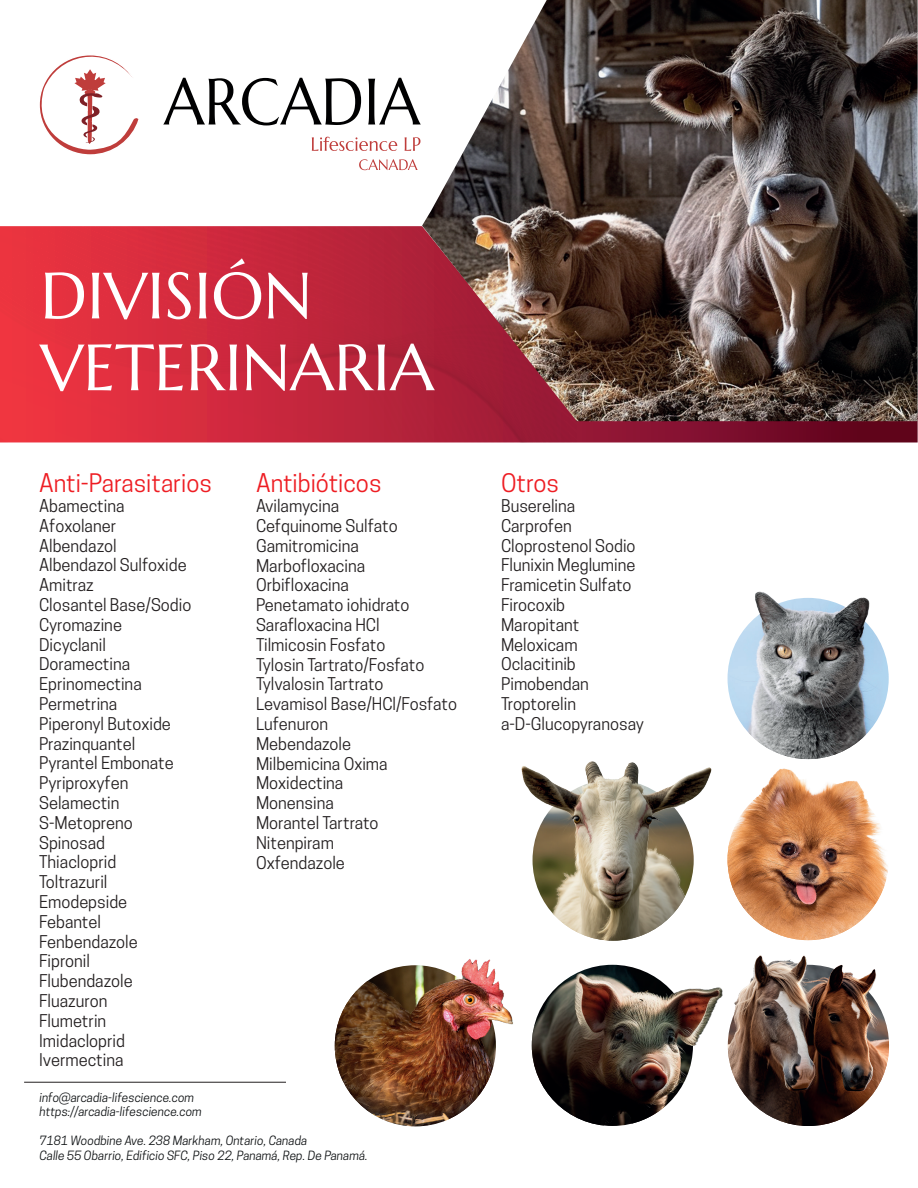
<style>
.page{position:relative;width:918px;height:1188px;background:#fff}
.page>*{position:absolute;margin:0;border:0;box-sizing:border-box;transform-origin:0 0}
.t1{font:65.1px/71.8px "Marcellus";color:#fff}
.t2{font:24px "Cooper Hewitt";color:#ee1d23}
.t3{font:16.5px/19.8px "Cooper Hewitt";color:#231f20}
.t4{font:italic 12px/14.4px "Cooper Hewitt";color:#111416}
</style>
<div class="page">
<svg style="left:577px;top:421px;width:341px;height:21px;background:#780d29"></svg>
<svg style="left:163px;top:78px;width:198px;height:47px"></svg>
<svg style="left:368px;top:78px;width:53px;height:46px"></svg>
<svg style="left:312px;top:137px;width:85px;height:14px"></svg>
<svg style="left:405px;top:137px;width:15px;height:14px"></svg>
<svg style="left:359px;top:159px;width:59px;height:11px"></svg>
<svg style="left:39px;top:55px;width:100px;height:100px"></svg>
<img style="left:422px;top:0;width:496px;height:421px">
<svg style="left:0;top:226px;width:577px;height:216px;background:#be2f3e"></svg>
<img style="left:728px;top:591px;width:161px;height:168px">
<img style="left:728px;top:768px;width:160px;height:172px">
<img style="left:736px;top:955px;width:153px;height:171px">
<img style="left:335px;top:959px;width:178px;height:167px">
<img style="left:521px;top:761px;width:191px;height:180px">
<img style="left:532px;top:965px;width:204px;height:161px">
<hr style="left:24px;top:1082px;width:262px;height:1px;background:#231f20">
<h1 class="t1" style="left:40px;top:260px;width:395px">DIVISIÓN<br>VETERINARIA</h1>
<h2 class="t2" style="left:39px;top:469px;width:174px">Anti-Parasitarios</h2>
<p class="t3" style="left:39px;top:496px;width:154px">Abamectina<br>Afoxolaner<br>Albendazol<br>Albendazol Sulfoxide<br>Amitraz<br>Closantel Base/Sodio<br>Cyromazine<br>Dicyclanil<br>Doramectina<br>Eprinomectina<br>Permetrina<br>Piperonyl Butoxide<br>Prazinquantel<br>Pyrantel Embonate<br>Pyriproxyfen<br>Selamectin<br>S-Metopreno<br>Spinosad<br>Thiacloprid<br>Toltrazuril<br>Emodepside<br>Febantel<br>Fenbendazole<br>Fipronil<br>Flubendazole<br>Fluazuron<br>Flumetrin<br>Imidacloprid<br>Ivermectina</p>
<h2 class="t2" style="left:256px;top:469px;width:127px">Antibióticos</h2>
<p class="t3" style="left:256px;top:496px;width:203px">Avilamycina<br>Cefquinome Sulfato<br>Gamitromicina<br>Marbofloxacina<br>Orbifloxacina<br>Penetamato iohidrato<br>Sarafloxacina HCl<br>Tilmicosin Fosfato<br>Tylosin Tartrato/Fosfato<br>Tylvalosin Tartrato<br>Levamisol Base/HCl/Fosfato<br>Lufenuron<br>Mebendazole<br>Milbemicina Oxima<br>Moxidectina<br>Monensina<br>Morantel Tartrato<br>Nitenpiram<br>Oxfendazole</p>
<p class="t4" style="left:39px;top:1090px;width:164px">info@arcadia-lifescience.com https://arcadia-lifescience.com</p>
<p class="t4" style="left:39px;top:1134px;width:330px">7181 Woodbine Ave. 238 Markham, Ontario, Canada<br>Calle 55 Obarrio, Edificio SFC, Piso 22, Panamá, Rep. De Panamá.</p>
<h2 class="t2" style="left:501px;top:469px;width:60px">Otros</h2>
<p class="t3" style="left:501px;top:496px;width:144px">Buserelina<br>Carprofen<br>Cloprostenol Sodio<br>Flunixin Meglumine<br>Framicetin Sulfato<br>Firocoxib<br>Maropitant<br>Meloxicam<br>Oclacitinib<br>Pimobendan<br>Troptorelin a-D-Glucopyranosay</p>
</div>
